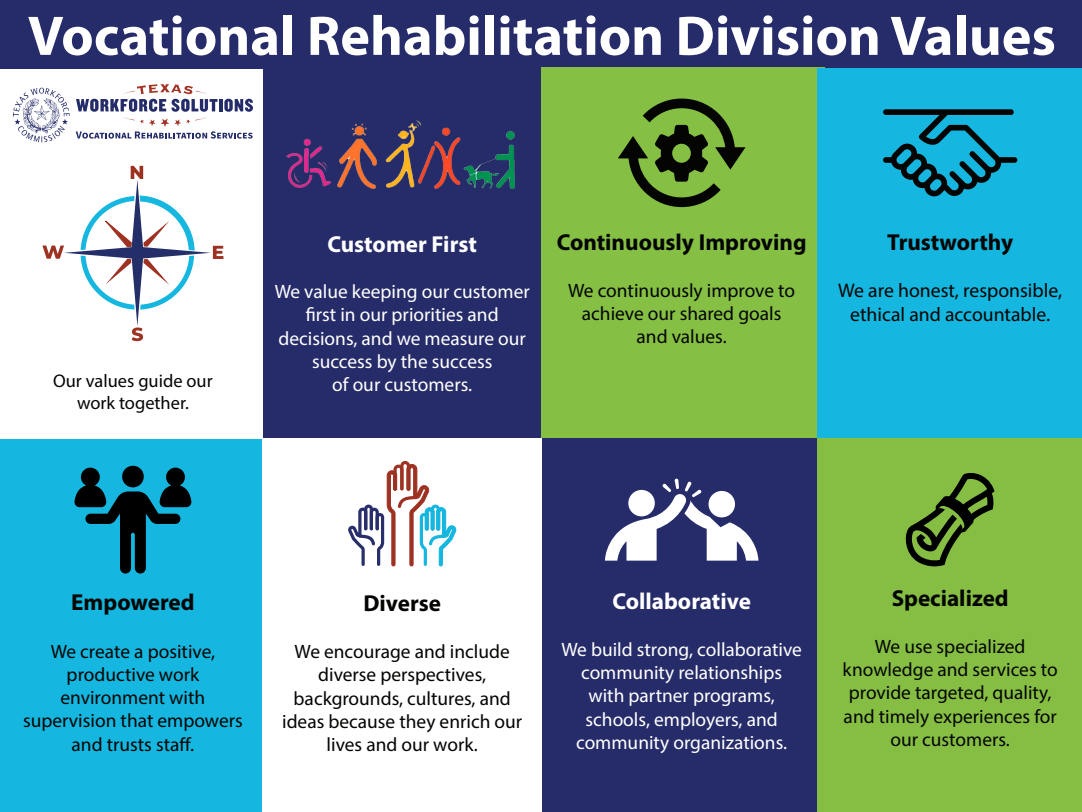
<style>
.page{position:relative;width:1082px;height:812px;background:#fff}
.page>*{position:absolute;margin:0;border:0;box-sizing:border-box;transform-origin:0 0}
.t1{font:700 56.25px "Myriad Pro";color:#fff}
.t2{font:700 23.12px "Myriad Pro";color:#040503}
.t3{font:700 23.12px "Myriad Pro";color:#fff}
.t4{font:19.69px/23.6px "Myriad Pro";color:#040503;text-align:center}
.t5{font:19.38px/23.2px "Myriad Pro";color:#040503;text-align:center}
.t6{font:19.38px/23.2px "Myriad Pro";color:#fff;text-align:center}
.t7{font:18.38px/22px "Myriad Pro";color:#040503;text-align:center}
</style>
<div class="page">
<div style="left:0;top:0;width:1081px;height:812px;background:#262c69"></div>
<svg style="left:605px;top:478px;width:153px;height:82px"></svg>
<div style="left:628px;top:490px;width:26px;height:26px;background:#fff;border-radius:50%"></div>
<div style="left:708px;top:491px;width:26px;height:26px;background:#fff;border-radius:50%"></div>
<img style="left:286px;top:120px;width:229px;height:69px">
<div style="left:0;top:438px;width:262px;height:374px;background:#15b6df"></div>
<div style="left:262px;top:438px;width:279px;height:374px;background:#fff"></div>
<div style="left:816px;top:437px;width:265px;height:375px;background:#86be44"></div>
<div style="left:541px;top:68px;width:283px;height:370px;background:#85bf43"></div>
<div style="left:816px;top:68px;width:265px;height:369px;background:#15b6df"></div>
<div style="left:0;top:69px;width:262px;height:369px;background:#fff"></div>
<svg style="left:76px;top:84px;width:177px;height:55px"></svg>
<svg style="left:13px;top:88px;width:57px;height:54px"></svg>
<svg style="left:42px;top:166px;width:181px;height:175px"></svg>
<svg style="left:618px;top:98px;width:127px;height:109px"></svg>
<svg style="left:883px;top:109px;width:134px;height:87px"></svg>
<svg style="left:905px;top:473px;width:89px;height:93px"></svg>
<svg style="left:122px;top:465px;width:22px;height:22px"></svg>
<svg style="left:74px;top:467px;width:118px;height:106px"></svg>
<svg style="left:348px;top:461px;width:108px;height:106px"></svg>
<h1 class="t1" style="left:28px;top:-1px;width:1029px">Vocational Rehabilitation Division Values</h1>
<p class="t7" style="left:53px;top:369px;width:161px">Our values guide our work together.</p>
<p class="t3" style="left:327px;top:229px;width:151px">Customer First</p>
<p class="t6" style="left:274px;top:279px;width:256px">We value keeping our customer first in our priorities and decisions, and we measure our success by the success<br>of our customers.</p>
<p class="t2" style="left:556px;top:227px;width:251px">Continuously Improving</p>
<p class="t5" style="left:568px;top:278px;width:228px">We continuously improve to achieve our shared goals and values.</p>
<p class="t2" style="left:887px;top:227px;width:127px">Trustworthy</p>
<p class="t4" style="left:838px;top:278px;width:225px">We are honest, responsible, ethical and accountable.</p>
<p class="t2" style="left:71px;top:587px;width:125px">Empowered</p>
<p class="t5" style="left:23px;top:639px;width:221px">We create a positive, productive work environment with supervision that empowers and trusts staff.</p>
<p class="t2" style="left:363px;top:588px;width:79px">Diverse</p>
<p class="t5" style="left:282px;top:639px;width:241px">We encourage and include diverse perspectives, backgrounds, cultures, and ideas because they enrich our lives and our work.</p>
<p class="t3" style="left:612px;top:586px;width:140px">Collaborative</p>
<p class="t6" style="left:561px;top:637px;width:242px">We build strong, collaborative community relationships with partner programs, schools, employers, and community organizations.</p>
<p class="t2" style="left:891px;top:583px;width:118px">Specialized</p>
<p class="t5" style="left:842px;top:634px;width:216px">We use specialized knowledge and services to provide targeted, quality, and timely experiences for our customers.</p>
</div>
